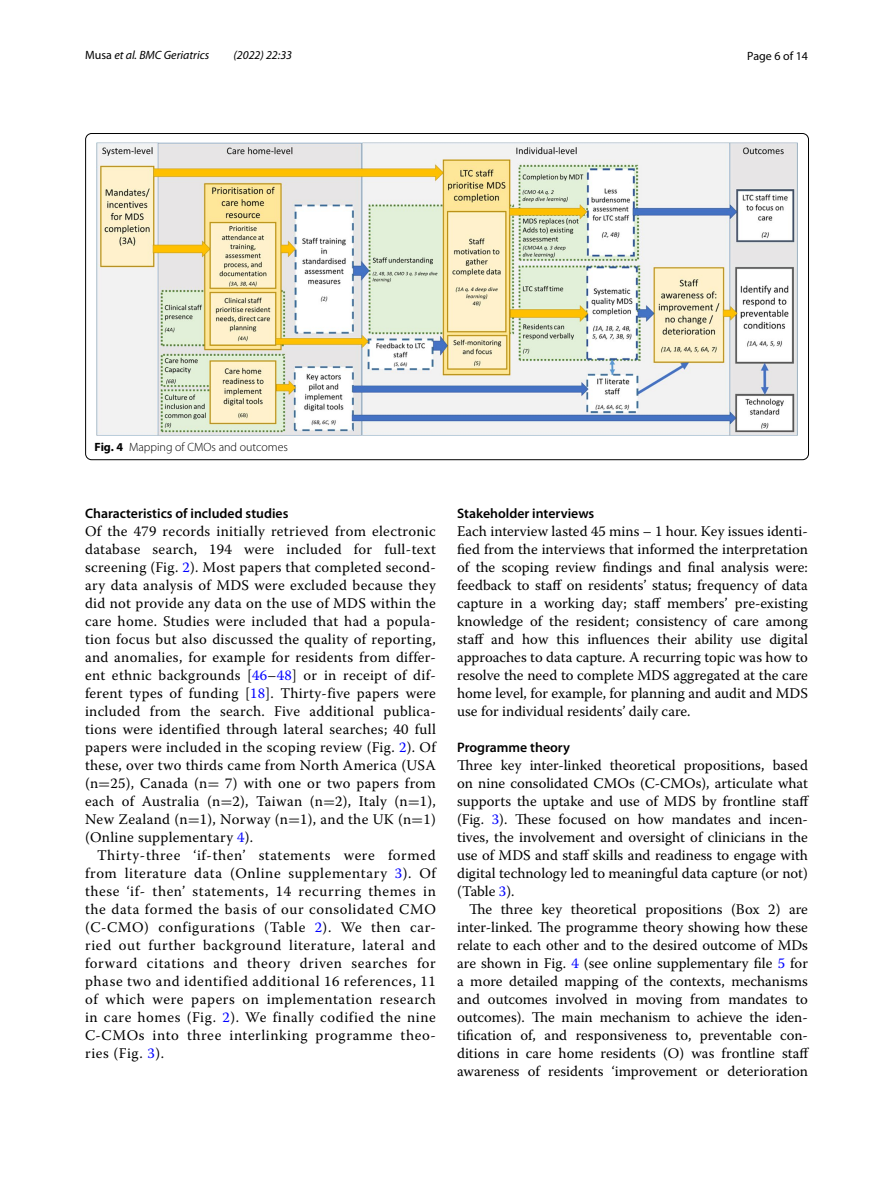
<style>
.page{position:relative;width:893px;height:1187px;background:#fff}
.page>*{position:absolute;margin:0;border:0;box-sizing:border-box;transform-origin:0 0}
.t1{font:14.7px/18px "Warnock Pro";letter-spacing:.005em;color:#000;text-align:justify}
.t2{font:600 13.8px "Myriad Pro";color:#000}
.t3{font:italic 12px "Myriad Pro";color:#000}
.t4{font:300 12px "Myriad Pro";color:#000}
.t5{font:12px "Myriad Pro";color:#000}
.s1{font-style:normal}
.s2{font-weight:700}
.s3{color:#00f}
.s4{font-family:"MTSY"}
</style>
<div class="page">
<img style="left:97px;top:142px;width:700px;height:293px">
<p class="t3" style="left:85px;top:48px;width:126px"><span class="s1">Musa</span> et al. BMC Geriatrics</p>
<p class="t3" style="left:233px;top:48px;width:60px">(2022) 22:33</p>
<p class="t5" style="left:747px;top:48px;width:62px">Page 6 of 14</p>
<p class="t4" style="left:95px;top:440px;width:195px"><span class="s2">Fig. 4</span> Mapping of CMOs and outcomes</p>
<p class="t2" style="left:85px;top:504px;width:205px">Characteristics of included studies</p>
<p class="t1" style="left:85px;top:522px;width:352px">Of the 479 records initially retrieved from electronic database search, 194 were included for full-text screening (Fig. <span class="s3">2</span>). Most papers that completed second&shy;ary data analysis of MDS were excluded because they did not provide any data on the use of MDS within the care home. Studies were included that had a popula&shy;tion focus but also discussed the quality of reporting, and anomalies, for example for residents from differ&shy;ent ethnic backgrounds [<span class="s3">46</span>–<span class="s3">48</span>] or in receipt of dif&shy;ferent types of funding [<span class="s3">18</span>]. Thirty-five papers were included from the search. Five additional publica&shy;tions were identified through lateral searches; 40 full papers were included in the scoping review (Fig. <span class="s3">2</span>). Of these, over two thirds came from North America (USA (n<span class="s4">=</span>25), Canada (n<span class="s4">=</span> 7) with one or two papers from each of Australia (n<span class="s4">=</span>2), Taiwan (n<span class="s4">=</span>2), Italy (n<span class="s4">=</span>1), New Zealand (n<span class="s4">=</span>1), Norway (n<span class="s4">=</span>1), and the UK (n<span class="s4">=</span>1) (Online supplementary <span class="s3">4</span>).</p>
<p class="t1" style="left:85px;top:845px;width:352px;text-indent:12px">Thirty-three ‘if-then’ statements were formed from literature data (Online supplementary <span class="s3">3</span>). Of these ‘if- then’ statements, 14 recurring themes in the data formed the basis of our consolidated CMO (C-CMO) configurations (Table <span class="s3">2</span>). We then car&shy;ried out further background literature, lateral and forward citations and theory driven searches for phase two and identified additional 16 references, 11 of which were papers on implementation research in care homes (Fig. <span class="s3">2</span>). We finally codified the nine C-CMOs into three interlinking programme theo&shy;ries (Fig. <span class="s3">3</span>).</p>
<p class="t2" style="left:457px;top:504px;width:139px">Stakeholder interviews</p>
<p class="t1" style="left:457px;top:522px;width:352px">Each interview lasted 45 mins – 1 hour. Key issues identi&shy;fied from the interviews that informed the interpretation of the scoping review findings and final analysis were: feedback to staff on residents’ status; frequency of data capture in a working day; staff members’ pre-existing knowledge of the resident; consistency of care among staff and how this influences their ability use digital approaches to data capture. A recurring topic was how to resolve the need to complete MDS aggregated at the care home level, for example, for planning and audit and MDS use for individual residents’ daily care.</p>
<p class="t2" style="left:457px;top:738px;width:114px">Programme theory</p>
<p class="t1" style="left:457px;top:756px;width:353px">Three key inter-linked theoretical propositions, based on nine consolidated CMOs (C-CMOs), articulate what supports the uptake and use of MDS by frontline staff (Fig. <span class="s3">3</span>). These focused on how mandates and incen&shy;tives, the involvement and oversight of clinicians in the use of MDS and staff skills and readiness to engage with digital technology led to meaningful data capture (or not) (Table <span class="s3">3</span>).</p>
<p class="t1" style="left:457px;top:899px;width:353px;text-indent:12px">The three key theoretical propositions (Box 2) are inter-linked. The programme theory showing how these relate to each other and to the desired outcome of MDs are shown in Fig. <span class="s3">4</span> (see online supplementary file <span class="s3">5</span> for a more detailed mapping of the contexts, mechanisms and outcomes involved in moving from mandates to outcomes). The main mechanism to achieve the iden&shy;tification of, and responsiveness to, preventable con&shy;ditions in care home residents (O) was frontline staff awareness of residents ‘improvement or deterioration</p>
</div>
